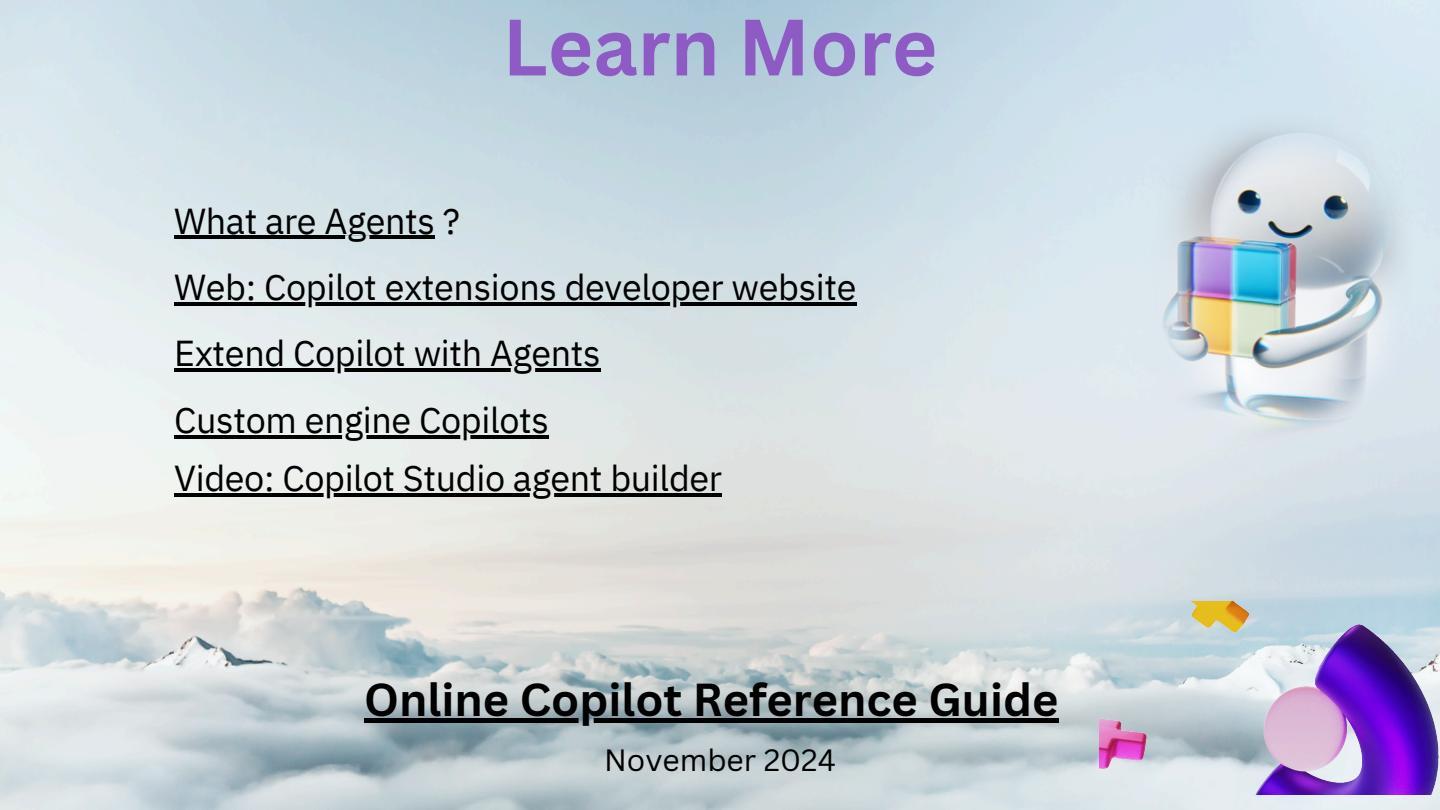
<style>
.page{position:relative;width:1440px;height:810px;background:#fff}
.page>*{position:absolute;margin:0;border:0;box-sizing:border-box;transform-origin:0 0}
.t1{font:700 78px "Canva Sans";color:#8e5ac3}
.t2{font:700 45px "Canva Sans";color:#000}
.t3{font:36px "IBM Plex Sans";letter-spacing:-.01em;color:#000}
.t4{font:30px "Canva Sans";color:#000}
</style>
<div class="page">
<img style="left:0;top:0;width:1440px;height:810px">
<hr style="left:174px;top:236px;width:261px;height:3px;background:#000">
<hr style="left:174px;top:302px;width:682px;height:4px;background:#000">
<hr style="left:174px;top:369px;width:426px;height:3px;background:#000">
<hr style="left:174px;top:435px;width:375px;height:3px;background:#000">
<hr style="left:174px;top:493px;width:548px;height:4px;background:#000">
<img style="left:1143px;top:110px;width:276px;height:337px">
<img style="left:1099px;top:602px;width:341px;height:192px">
<div style="left:364px;top:718px;width:695px;height:5px;background:#000"></div>
<h1 class="t1" style="left:503px;top:-8px;width:436px">Learn More</h1>
<p class="t3" style="left:174px;top:197px;width:287px">What are Agents ?</p>
<h1 class="t3" style="left:174px;top:263px;width:684px">Web: Copilot extensions developer website</h1>
<p class="t3" style="left:174px;top:329px;width:428px">Extend Copilot with Agents</p>
<h3 class="t3" style="left:174px;top:396px;width:376px">Custom engine Copilots</h3>
<h2 class="t3" style="left:174px;top:454px;width:550px">Video: Copilot Studio agent builder</h2>
<p class="t2" style="left:364px;top:668px;width:696px">Online Copilot Reference Guide</p>
<p class="t4" style="left:604px;top:739px;width:233px">November 2024</p>
</div>
